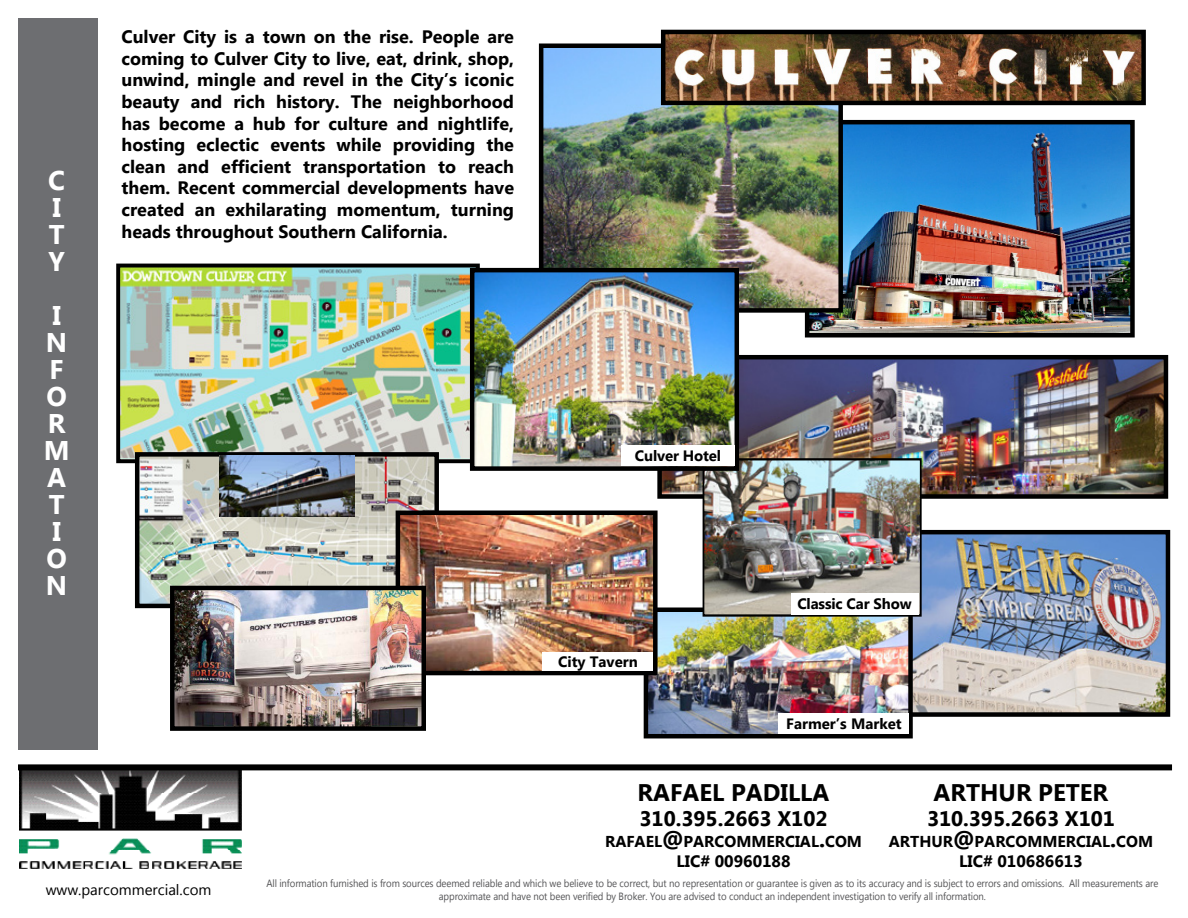
<style>
.page{position:relative;width:1188px;height:918px;background:#fff}
.page>*{position:absolute;margin:0;border:0;box-sizing:border-box;transform-origin:0 0}
.t1{font:700 27px/27px "Microsoft Tai Le";color:#fff}
.t2{font:700 24px "Microsoft Tai Le";color:#000}
.t3{font:700 21px "Microsoft Tai Le";color:#000}
.t4{font:700 18px/21.6px "Microsoft New Tai Lue";color:#000;text-align:justify}
.t5{font:700 16.5px "Microsoft Tai Le";color:#000}
.t6{font:700 15.75px "Microsoft Tai Le";color:#000}
.t7{font:700 15px "Microsoft New Tai Lue";letter-spacing:-.01em;color:#000}
.t8{font:15px "Microsoft Tai Le";color:#000}
.t9{font:10.5px "Microsoft New Tai Lue";letter-spacing:-.01em;color:#545456;scale:.91 1}
.s1{font-size:22.5px}
</style>
<div class="page">
<div style="left:18px;top:18px;width:80px;height:732px;background:#6d6e71"></div>
<img style="left:19px;top:770px;width:222px;height:98px">
<div style="left:18px;top:764px;width:1154px;height:6px;background:#000"></div>
<img style="left:810px;top:125px;width:320px;height:208px">
<div style="left:805px;top:120px;width:330px;height:218px;border:4px solid #000"></div>
<img style="left:915px;top:535px;width:250px;height:177px">
<div style="left:900px;top:530px;width:270px;height:187px;border:4px solid #000"></div>
<img style="left:544px;top:49px;width:294px;height:259px">
<div style="left:539px;top:44px;width:304px;height:269px;border:4px solid #000"></div>
<img style="left:121px;top:269px;width:347px;height:189px">
<div style="left:116px;top:264px;width:364px;height:199px;border:4px solid #000"></div>
<img style="left:666px;top:35px;width:475px;height:65px">
<div style="left:661px;top:30px;width:485px;height:75px;border:4px solid #000"></div>
<img style="left:140px;top:457px;width:294px;height:146px">
<div style="left:135px;top:452px;width:304px;height:156px;border:4px solid #000"></div>
<img style="left:219px;top:455px;width:136px;height:62px">
<img style="left:662px;top:360px;width:501px;height:134px">
<div style="left:657px;top:355px;width:511px;height:144px;border:4px solid #000"></div>
<img style="left:643px;top:607px;width:272px;height:132px">
<div style="left:779px;top:713px;width:130px;height:21px;background:#fff"></div>
<img style="left:705px;top:461px;width:214px;height:153px">
<div style="left:702px;top:458px;width:220px;height:159px;border:2px solid #000"></div>
<div style="left:791px;top:593px;width:128px;height:22px;background:#fff"></div>
<img style="left:468px;top:266px;width:273px;height:207px">
<div style="left:621px;top:445px;width:114px;height:21px;background:#fff"></div>
<img style="left:393px;top:508px;width:267px;height:170px">
<div style="left:543px;top:652px;width:110px;height:19px;background:#fff"></div>
<img style="left:175px;top:591px;width:246px;height:135px">
<div style="left:170px;top:586px;width:256px;height:145px;border:4px solid #000"></div>
<h1 class="t1" style="left:48px;top:169px;width:18px">C<br>I<br>T<br>Y</h1>
<h1 class="t1" style="left:44px;top:304px;width:27px;text-align:center">I<br>N<br>F<br>O<br>R<br>M<br>A<br>T<br>I<br>O<br>N</h1>
<p class="t4" style="left:122px;top:28px;width:394px">Culver City is a town on the rise. People are coming to Culver City to live, eat, drink, shop, unwind, mingle and revel in the City’s iconic beauty and rich history. The neighborhood has become a hub for culture and nightlife, hosting eclectic events while providing the clean and efficient transportation to reach them. Recent commercial developments have created an exhilarating momentum, turning heads throughout Southern California.</p>
<p class="t7" style="left:635px;top:447px;width:88px">Culver Hotel</p>
<p class="t7" style="left:558px;top:653px;width:81px">City Tavern</p>
<p class="t7" style="left:797px;top:595px;width:116px">Classic Car Show</p>
<p class="t7" style="left:786px;top:715px;width:117px">Farmer’s Market</p>
<h2 class="t2" style="left:934px;top:778px;width:176px">ARTHUR PETER</h2>
<p class="t3" style="left:927px;top:806px;width:189px">310.395.2663 X101</p>
<p class="t6" style="left:889px;top:832px;width:266px">ARTHUR<span class="s1">@</span>PARCOMMERCIAL<span class="s1">.</span>COM</p>
<p class="t5" style="left:959px;top:851px;width:125px">LIC# 010686613</p>
<p class="t9" style="left:266px;top:877px;width:982px">All information furnished is from sources deemed reliable and which we believe to be correct, but no representation or guarantee is given as to its accuracy and is subject to errors and omissions. All measurements are</p>
<h2 class="t2" style="left:638px;top:779px;width:193px">RAFAEL PADILLA</h2>
<p class="t3" style="left:640px;top:807px;width:189px">310.395.2663 X102</p>
<p class="t6" style="left:605px;top:833px;width:259px">RAFAEL<span class="s1">@</span>PARCOMMERCIAL<span class="s1">.</span>COM</p>
<p class="t5" style="left:676px;top:852px;width:116px">LIC# 00960188</p>
<p class="t8" style="left:46px;top:881px;width:167px">www.parcommercial.com</p>
<p class="t9" style="left:439px;top:890px;width:603px">approximate and have not been verified by Broker. You are advised to conduct an independent investigation to verify all information.</p>
</div>
